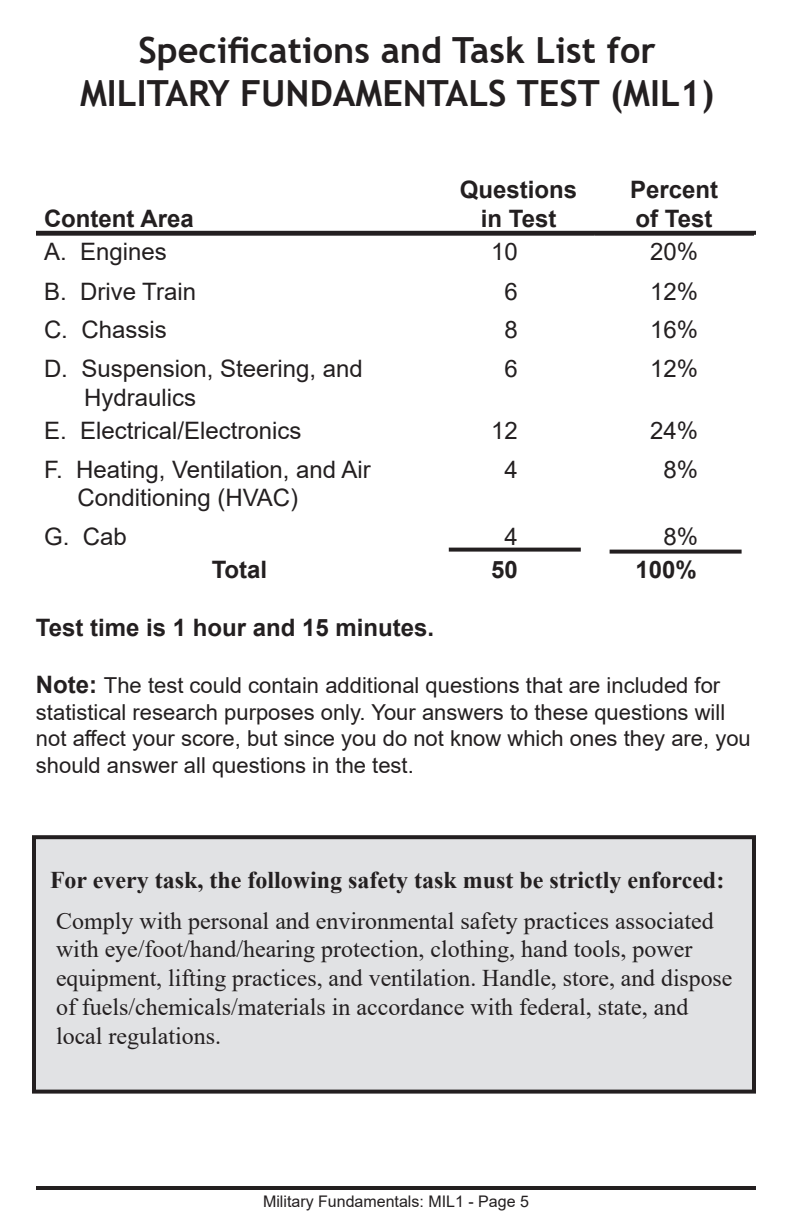
<style>
.page{position:relative;width:792px;height:1224px;background:#fff}
.page>*{position:absolute;margin:0;border:0;box-sizing:border-box;transform-origin:0 0}
.t1{font:700 36px/43.2px "Trebuchet MS";color:#231f20;text-align:center}
.t2{font:24px/28.8px "Times New Roman";color:#231f20}
.t3{font:24px/28.8px "Arial";color:#231f20}
.t4{font:700 24px/28.8px "Arial";color:#231f20;text-align:center}
.t5{font:700 24px "Times New Roman";color:#231f20}
.t6{font:22px/26.4px "Arial";color:#231f20}
.t7{font:16px "Arial";color:#231f20}
.s1{color:#fff}
.s2{font-weight:700;font-size:24px}
</style>
<div class="page">
<hr style="left:36px;top:1186px;width:720px;height:4px;background:#231f20">
<div style="left:34px;top:837px;width:720px;height:255px;background:#e1e2e4"></div>
<div style="left:32px;top:835px;width:724px;height:259px;border:4px solid #231f20"></div>
<hr style="left:36px;top:234px;width:407px;height:2px;background:#231f20">
<hr style="left:443px;top:234px;width:151px;height:2px;background:#231f20">
<hr style="left:594px;top:234px;width:160px;height:2px;background:#231f20">
<hr style="left:36px;top:231px;width:720px;height:4px;background:#231f20">
<svg style="left:449px;top:548px;width:132px;height:4px"></svg>
<svg style="left:610px;top:550px;width:132px;height:4px"></svg>
<h1 class="t1" style="left:80px;top:28px;width:636px">Specifications and Task List for<br>MILITARY FUNDAMENTALS TEST (MIL1)</h1>
<p class="t4" style="left:44px;top:204px;width:151px">Content Area</p>
<p class="t4" style="left:460px;top:175px;width:119px">Questions in Test</p>
<p class="t4" style="left:630px;top:175px;width:90px;text-align:left">Percent of Test</p>
<p class="t3" style="left:44px;top:237px;width:124px">A. Engines</p>
<p class="t3" style="left:491px;top:237px;width:28px">10</p>
<p class="t3" style="left:650px;top:237px;width:50px">20%</p>
<p class="t3" style="left:44px;top:277px;width:154px">B. Drive Train</p>
<p class="t3" style="left:504px;top:277px;width:15px">6</p>
<p class="t3" style="left:650px;top:277px;width:50px">12%</p>
<p class="t3" style="left:44px;top:316px;width:124px">C. Chassis</p>
<p class="t3" style="left:504px;top:316px;width:15px">8</p>
<p class="t3" style="left:650px;top:316px;width:50px">16%</p>
<p class="t3" style="left:84px;top:354px;width:280px;text-indent:-40px">D. Suspension, Steering, and<br>Hydraulics</p>
<p class="t3" style="left:504px;top:354px;width:15px">6</p>
<p class="t3" style="left:650px;top:354px;width:50px">12%</p>
<p class="t3" style="left:44px;top:416px;width:259px">E. Electrical/Electronics</p>
<p class="t3" style="left:491px;top:416px;width:28px">12</p>
<p class="t3" style="left:650px;top:416px;width:50px">24%</p>
<p class="t3" style="left:77px;top:455px;width:295px;text-indent:-33px">F. Heating, Ventilation, and Air<br>Conditioning (HVAC)</p>
<p class="t3" style="left:504px;top:455px;width:15px">4</p>
<p class="t3" style="left:650px;top:455px;width:50px"><span class="s1">0</span>8%</p>
<p class="t3" style="left:44px;top:522px;width:84px">G. Cab</p>
<p class="t3" style="left:504px;top:522px;width:15px">4</p>
<p class="t3" style="left:650px;top:522px;width:50px"><span class="s1">0</span>8%</p>
<p class="t4" style="left:212px;top:556px;width:57px">Total</p>
<p class="t4" style="left:491px;top:556px;width:28px">50</p>
<p class="t4" style="left:636px;top:556px;width:63px">100%</p>
<p class="t4" style="left:36px;top:613px;width:400px">Test time is 1 hour and 15 minutes.</p>
<p class="t6" style="left:36px;top:672px;width:716px"><span class="s2">Note:</span> The test could contain additional questions that are included for statistical research purposes only. Your answers to these questions will not affect your score, but since you do not know which ones they are, you should answer all questions in the test.</p>
<p class="t5" style="left:50px;top:862px;width:676px">For every task, the following safety task must be strictly enforced:</p>
<p class="t2" style="left:56px;top:905px;width:678px">Comply with personal and environmental safety practices associated with eye/foot/hand/hearing protection, clothing, hand tools, power equipment, lifting practices, and ventilation. Handle, store, and dispose of fuels/chemicals/materials in accordance with federal, state, and local regulations.</p>
<p class="t7" style="left:263px;top:1190px;width:267px">Military Fundamentals: MIL1 - Page 5</p>
</div>
